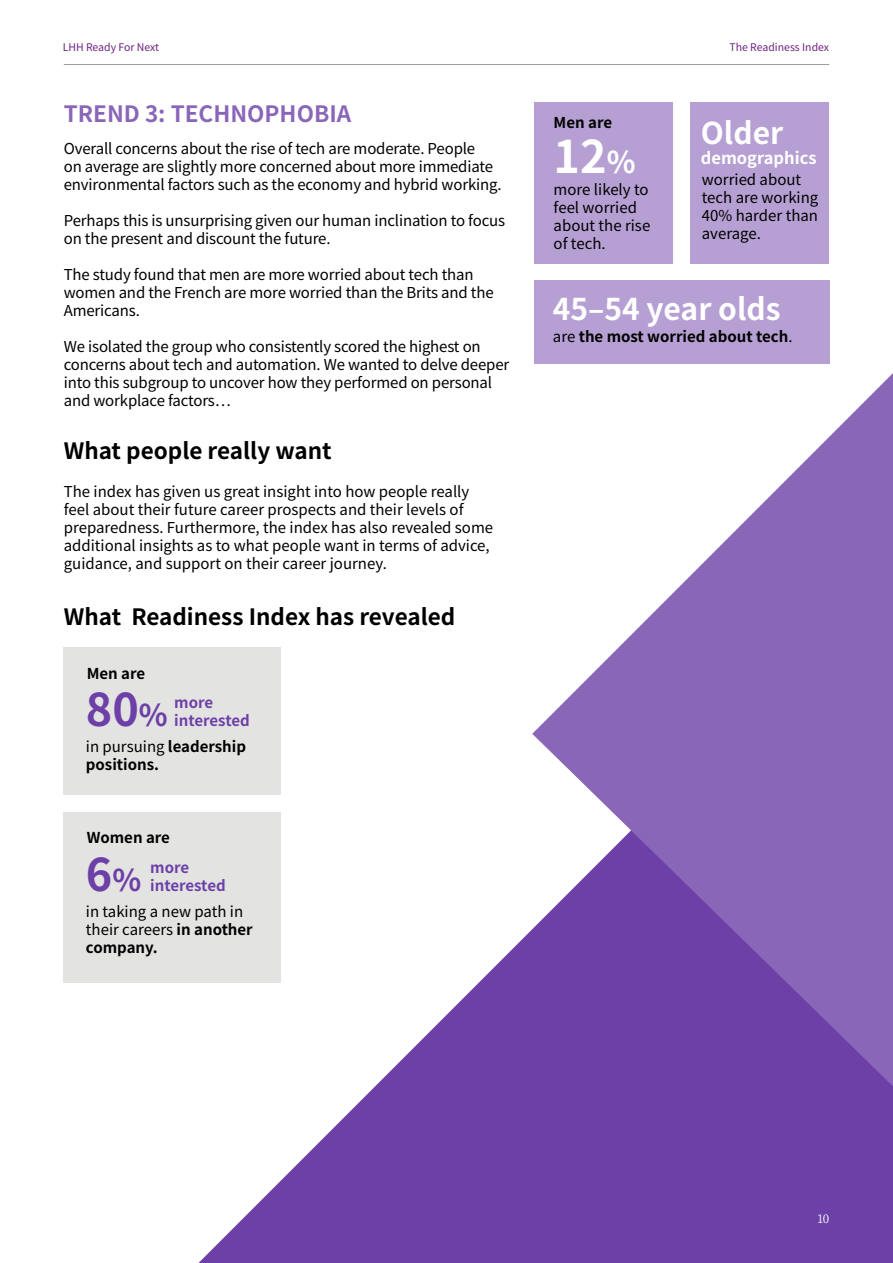
<style>
.page{position:relative;width:893px;height:1263px;background:#fff}
.page>*{position:absolute;margin:0;border:0;box-sizing:border-box;transform-origin:0 0}
.t1{font:700 45px "Noto Sans JP";color:#6d40a8}
.t2{font:700 45px "Noto Sans JP";color:#fff}
.t3{font:700 30px "Noto Sans JP";color:#fff}
.t4{font:700 22.5px "Noto Sans JP";color:#000}
.t5{font:700 22.5px "Noto Sans JP";color:#8a66b9}
.t6{font:700 16.5px "Noto Sans JP";color:#fff}
.t7{font:15px/18px "Noto Sans JP";letter-spacing:-.01em;color:#000}
.t8{font:700 15px/18px "Noto Sans JP";color:#000}
.t9{font:700 15px/18px "Noto Sans JP";color:#6d40a8}
.t10{font:12px "Noto Serif JP";color:#fff}
.t11{font:10.5px "Noto Sans JP";color:#6e2280}
.s1{font-size:30px}
.s2{font-weight:400}
.s3{font-weight:700}
</style>
<div class="page">
<svg style="left:198px;top:929px;width:695px;height:334px;fill:#6d40a8"></svg>
<svg style="left:532px;top:373px;width:361px;height:713px;fill:#8a66b9"></svg>
<hr style="left:64px;top:64px;width:765px;height:1px;background:#9c9b9b">
<div style="left:534px;top:280px;width:295px;height:83px;background:#b69fd3"></div>
<div style="left:690px;top:102px;width:139px;height:162px;background:#b69fd3"></div>
<div style="left:534px;top:102px;width:138px;height:162px;background:#b69fd3"></div>
<div style="left:64px;top:647px;width:217px;height:148px;background:#e3e3e2"></div>
<div style="left:64px;top:812px;width:217px;height:170px;background:#e3e3e2"></div>
<p class="t11" style="left:63px;top:41px;width:98px">LHH Ready For Next</p>
<p class="t11" style="left:729px;top:41px;width:101px">The Readiness Index</p>
<h3 class="t5" style="left:64px;top:101px;width:289px">TREND 3: TECHNOPHOBIA</h3>
<p class="t7" style="left:64px;top:140px;width:439px">Overall concerns about the rise of tech are moderate. People<br>on average are slightly more concerned about more immediate environmental factors such as the economy and hybrid working.</p>
<p class="t7" style="left:64px;top:212px;width:443px">Perhaps this is unsurprising given our human inclination to focus on the present and discount the future.</p>
<p class="t7" style="left:64px;top:266px;width:431px">The study found that men are more worried about tech than women and the French are more worried than the Brits and the<br>Americans.</p>
<p class="t7" style="left:64px;top:338px;width:447px">We isolated the group who consistently scored the highest on concerns about tech and automation. We wanted to delve deeper into this subgroup to uncover how they performed on personal and workplace factors…</p>
<h3 class="t4" style="left:64px;top:438px;width:269px">What people really want</h3>
<p class="t7" style="left:64px;top:482px;width:431px">The index has given us great insight into how people really feel about their future career prospects and their levels of preparedness. Furthermore, the index has also revealed some additional insights as to what people want in terms of advice, guidance, and support on their career journey.</p>
<h3 class="t4" style="left:64px;top:604px;width:393px">What Readiness Index has revealed</h3>
<p class="t8" style="left:87px;top:664px;width:60px">Men are</p>
<h1 class="t1" style="left:86px;top:684px;width:83px">80<span class="s1">%</span></h1>
<p class="t8" style="left:86px;top:738px;width:162px"><span class="s2">in pursuing</span> leadership positions.</p>
<p class="t9" style="left:174px;top:694px;width:77px">more interested</p>
<p class="t8" style="left:87px;top:829px;width:85px">Women are</p>
<p class="t9" style="left:150px;top:859px;width:77px">more interested</p>
<h1 class="t1" style="left:86px;top:849px;width:57px">6<span class="s1">%</span></h1>
<p class="t7" style="left:86px;top:902px;width:168px">in taking a new path in their careers <span class="s3">in another company.</span></p>
<p class="t8" style="left:554px;top:113px;width:60px">Men are</p>
<h1 class="t2" style="left:554px;top:131px;width:83px">12<span class="s1">%</span></h1>
<p class="t7" style="left:554px;top:181px;width:98px">more likely to feel worried about the rise of tech.</p>
<h2 class="t3" style="left:701px;top:117px;width:84px">Older</h2>
<p class="t6" style="left:701px;top:149px;width:117px">demographics</p>
<p class="t7" style="left:702px;top:171px;width:118px">worried about tech are working<br>40% harder than average.</p>
<h2 class="t3" style="left:553px;top:292px;width:229px">45–54 year olds</h2>
<p class="t8" style="left:553px;top:328px;width:241px"><span class="s2">are</span> the most worried about tech<span class="s2">.</span></p>
<p class="t10" style="left:817px;top:1212px;width:13px">10</p>
</div>
